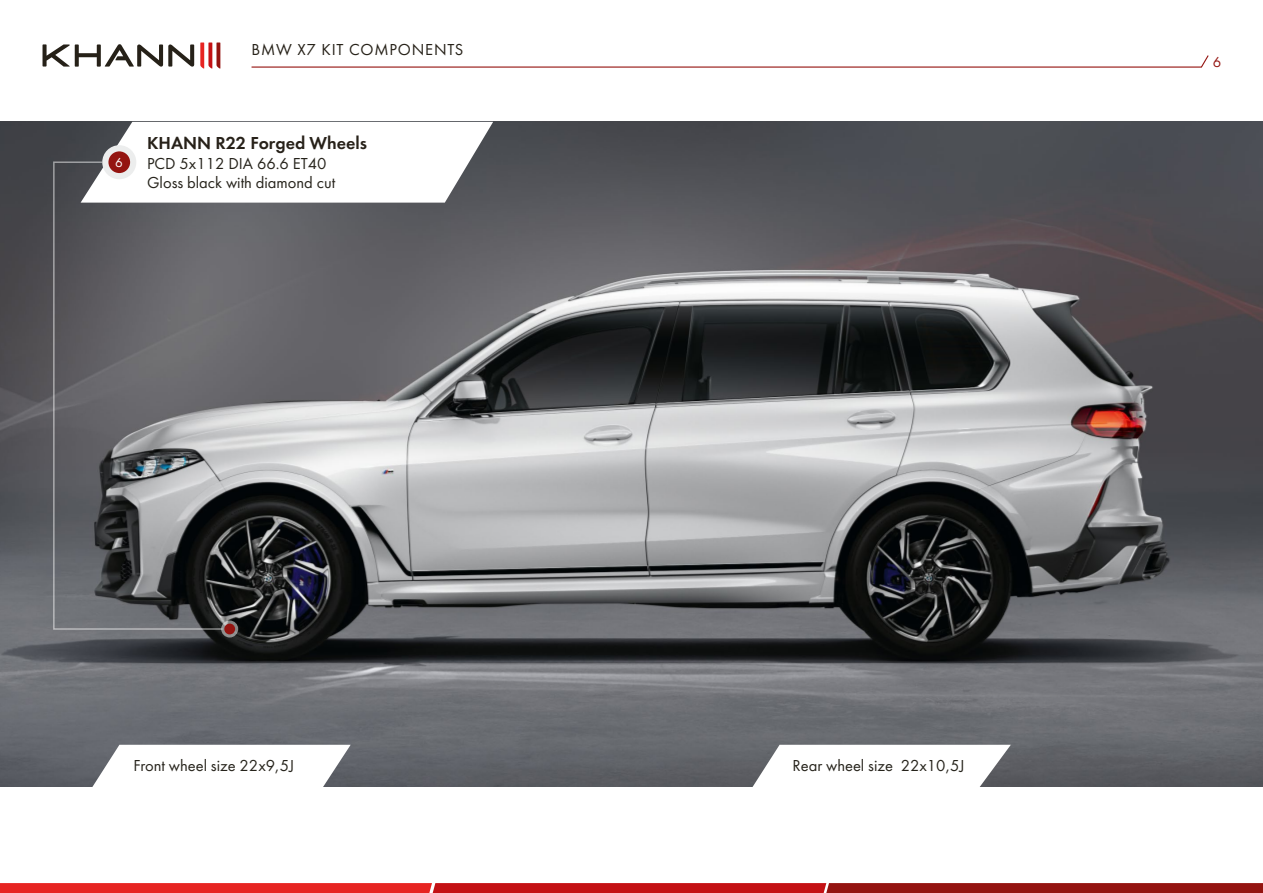
<style>
.page{position:relative;width:1263px;height:893px;background:#fff}
.page>*{position:absolute;margin:0;border:0;box-sizing:border-box;transform-origin:0 0}
.t1{font:18px "Futura Demi C";color:#272119}
.t2{font:16.5px/19.8px "Futura Book C";color:#26231b}
.t3{font:16.5px "Futura Book C";letter-spacing:.05em;color:#262118}
.t4{font:15px "Futura Book C";color:#941410}
.t5{font:13.5px "Futura Book C";color:#fff}
</style>
<div class="page">
<img style="left:0;top:122px;width:1263px;height:664px">
<svg style="left:43px;top:44px;width:151px;height:23px"></svg>
<svg style="left:200px;top:43px;width:20px;height:26px"></svg>
<svg style="left:251px;top:55px;width:958px;height:13px"></svg>
<svg style="left:81px;top:122px;width:412px;height:81px"></svg>
<svg style="left:221px;top:620px;width:17px;height:17px"></svg>
<div style="left:224px;top:624px;width:11px;height:10px;background:#941410;border-radius:50%"></div>
<div style="left:102px;top:145px;width:34px;height:34px;background:#eceded;border-radius:50%"></div>
<div style="left:108px;top:151px;width:22px;height:22px;background:#941410;border-radius:50%"></div>
<svg style="left:53px;top:161px;width:170px;height:469px;background:#6e6e72"></svg>
<svg style="left:0;top:883px;width:1263px;height:10px;background:#c01b1a"></svg>
<svg style="left:748px;top:745px;width:263px;height:42px"></svg>
<svg style="left:88px;top:745px;width:263px;height:42px"></svg>
<p class="t3" style="left:252px;top:41px;width:213px">BMW X7 KIT COMPONENTS</p>
<p class="t5" style="left:115px;top:155px;width:9px">6</p>
<p class="t1" style="left:147px;top:132px;width:221px">KHANN R22 Forged Wheels</p>
<p class="t2" style="left:147px;top:153px;width:190px">PCD 5x112 DIA 66.6 ET40<br>Gloss black with diamond cut</p>
<p class="t2" style="left:133px;top:756px;width:162px">Front wheel size 22x9,5J</p>
<p class="t2" style="left:792px;top:756px;width:174px">Rear wheel size 22х10,5J</p>
<p class="t4" style="left:1213px;top:54px;width:10px">6</p>
</div>
